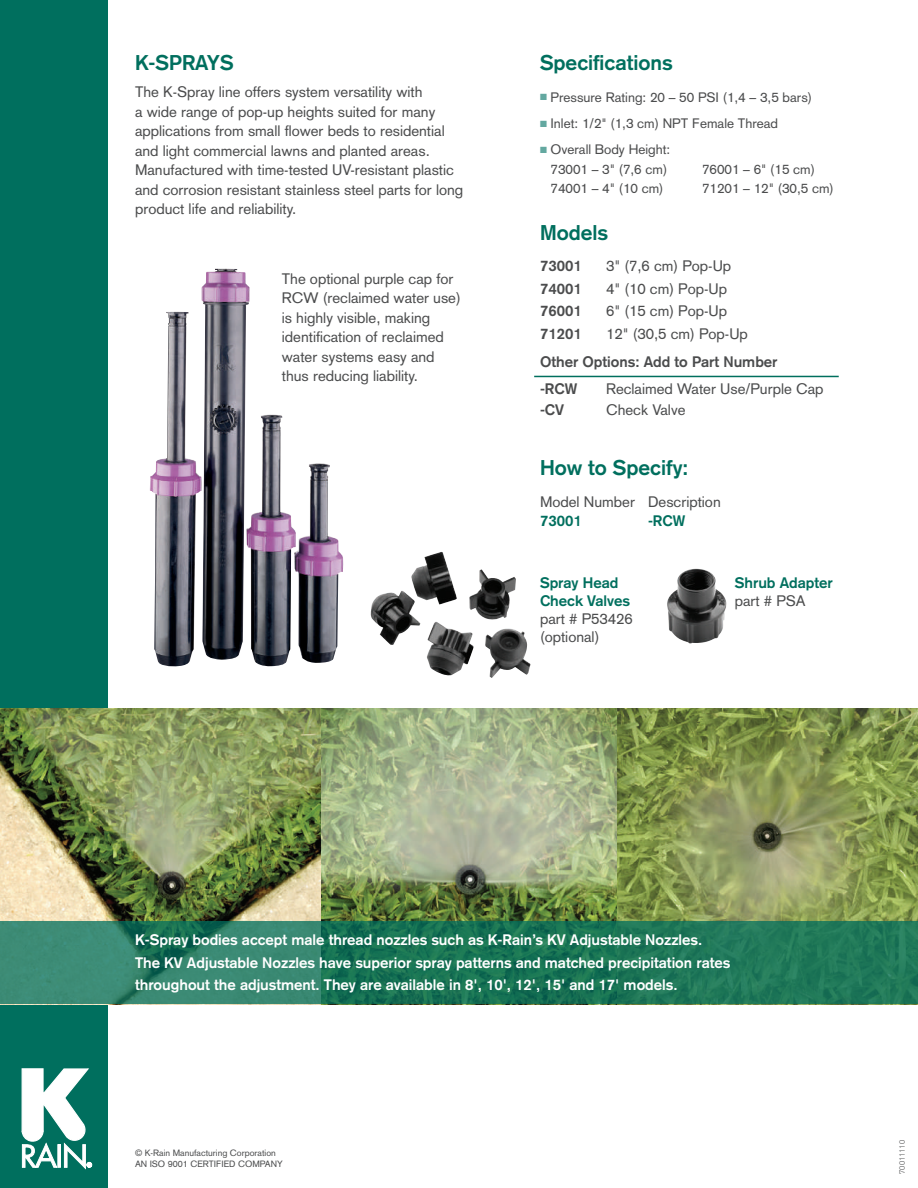
<style>
.page{position:relative;width:918px;height:1188px;background:#fff}
.page>*{position:absolute;margin:0;border:0;box-sizing:border-box;transform-origin:0 0}
.t1{font:700 21px "Akzidenz Grotesk";color:#006f5e}
.t2{font:15px/19.5px "Akzidenz Grotesk";color:#4b4c4d}
.t3{font:700 15px/22.5px "Akzidenz Grotesk";color:#fff}
.t4{font:700 15px/27px "Akzidenz Grotesk";color:#4b4c4d}
.t5{font:700 15px/18px "Akzidenz Grotesk";color:#006f5e}
.t6{font:13.5px/19.5px "Akzidenz Grotesk";color:#4b4c4d;text-align:center}
.t7{font:9px/10.8px "Akzidenz Grotesk";color:#4b4c4d}
.t8{font:300 7.5px "Akzidenz Grotesk";color:#4b4c4d}
.s1{color:#63a8a0}
</style>
<div class="page">
<div style="left:0;top:0;width:108px;height:1188px;background:#006f5e"></div>
<svg style="left:21px;top:1068px;width:71px;height:101px"></svg>
<hr style="left:534px;top:376px;width:305px;height:1px;background:#006f5e">
<img style="left:371px;top:552px;width:145px;height:124px">
<img style="left:667px;top:569px;width:60px;height:75px">
<img style="left:0;top:708px;width:918px;height:213px">
<img style="left:150px;top:269px;width:146px;height:398px">
<svg style="left:0;top:921px;width:918px;height:83px;background:#247a5e"></svg>
<h1 class="t1" style="left:135px;top:50px;width:100px">K-SPRAYS</h1>
<p class="t2" style="left:135px;top:82px;width:330px">The K-Spray line offers system versatility with<br>a wide range of pop-up heights suited for many applications from small flower beds to residential and light commercial lawns and planted areas.<br>Manufactured with time-tested UV-resistant plastic and corrosion resistant stainless steel parts for long product life and reliability.</p>
<p class="t2" style="left:282px;top:269px;width:180px">The optional purple cap for<br>RCW (reclaimed water use) is highly visible, making identification of reclaimed water systems easy and thus reducing liability.</p>
<h1 class="t1" style="left:540px;top:50px;width:134px">Specifications</h1>
<p class="t6" style="left:540px;top:87px;width:274px"><span class="s1">■</span> Pressure Rating: 20 – 50 PSI (1,4 – 3,5 bars)</p>
<p class="t6" style="left:540px;top:114px;width:240px"><span class="s1">■</span> Inlet: 1/2" (1,3 cm) NPT Female Thread</p>
<p class="t6" style="left:540px;top:140px;width:132px"><span class="s1">■</span> Overall Body Height:<br>73001 – 3" (7,6 cm)</p>
<p class="t6" style="left:702px;top:159px;width:115px">76001 – 6" (15 cm)</p>
<p class="t6" style="left:551px;top:179px;width:115px">74001 – 4" (10 cm)</p>
<p class="t6" style="left:702px;top:179px;width:133px">71201 – 12" (30,5 cm)</p>
<h1 class="t1" style="left:540px;top:220px;width:70px">Models</h1>
<p class="t4" style="left:540px;top:252px;width:43px">73001</p>
<p class="t2" style="left:606px;top:256px;width:127px">3" (7,6 cm) Pop-Up</p>
<p class="t4" style="left:540px;top:275px;width:43px">74001</p>
<p class="t2" style="left:606px;top:279px;width:123px">4" (10 cm) Pop-Up</p>
<p class="t4" style="left:540px;top:297px;width:43px">76001</p>
<p class="t2" style="left:606px;top:301px;width:123px">6" (15 cm) Pop-Up</p>
<p class="t4" style="left:540px;top:320px;width:43px">71201</p>
<p class="t2" style="left:606px;top:324px;width:143px">12" (30,5 cm) Pop-Up</p>
<p class="t4" style="left:540px;top:348px;width:239px">Other Options: Add to Part Number -RCW</p>
<p class="t2" style="left:606px;top:379px;width:219px">Reclaimed Water Use/Purple Cap</p>
<p class="t4" style="left:540px;top:396px;width:26px">-CV</p>
<p class="t2" style="left:606px;top:400px;width:81px">Check Valve</p>
<h1 class="t1" style="left:540px;top:455px;width:150px">How to Specify:</h1>
<p class="t2" style="left:540px;top:492px;width:182px">Model Number Description</p>
<p class="t5" style="left:540px;top:512px;width:43px">73001</p>
<p class="t5" style="left:648px;top:512px;width:39px">-RCW</p>
<p class="t5" style="left:540px;top:573px;width:92px">Spray Head<br>Check Valves</p>
<p class="t2" style="left:540px;top:609px;width:94px;line-height:18px">part # P53426 (optional)</p>
<p class="t5" style="left:735px;top:573px;width:100px">Shrub Adapter</p>
<p class="t2" style="left:735px;top:591px;width:72px">part # PSA</p>
<p class="t3" style="left:135px;top:928px;width:597px">K-Spray bodies accept male thread nozzles such as K-Rain’s KV Adjustable Nozzles.<br>The KV Adjustable Nozzles have superior spray patterns and matched precipitation rates throughout the adjustment. They are available in 8', 10', 12', 15' and 17' models.</p>
<p class="t7" style="left:135px;top:1148px;width:149px">© K-Rain Manufacturing Corporation<br>AN ISO 9001 CERTIFIED COMPANY</p>
<p class="t8" style="left:898px;top:1174px;width:35px;rotate:-90deg">70011110</p>
</div>
